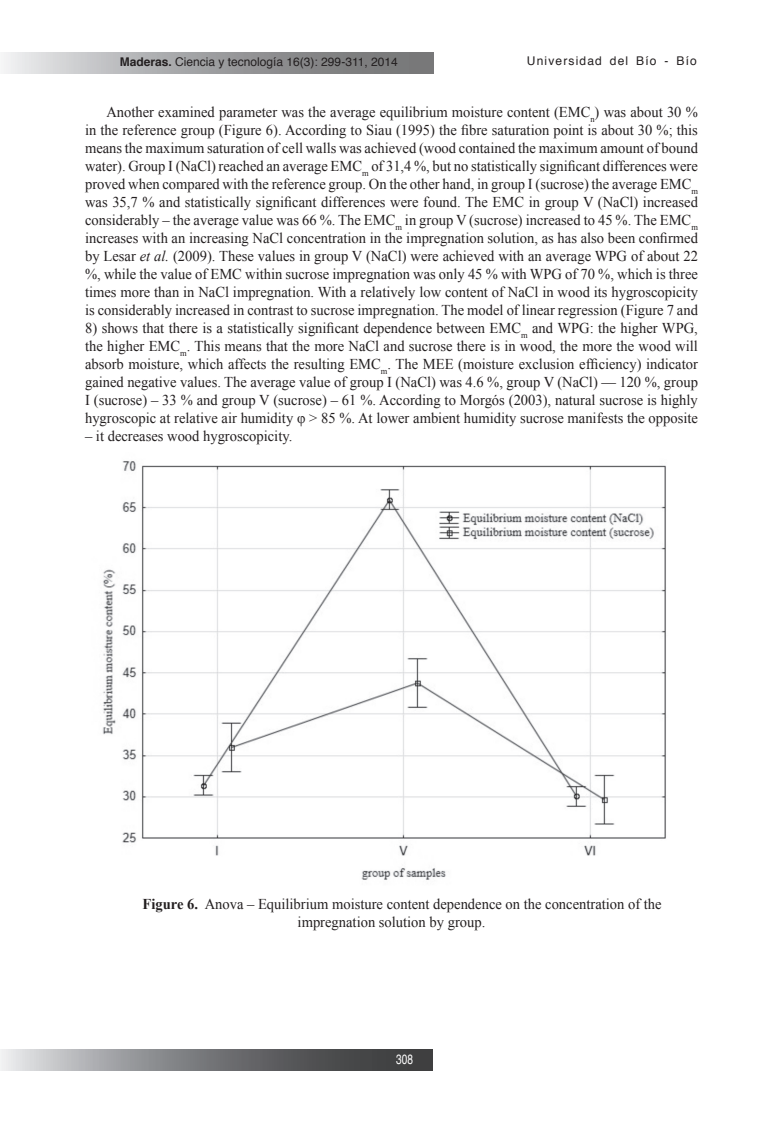
<style>
.page{position:relative;width:783px;height:1144px;background:#fff}
.page>*{position:absolute;margin:0;border:0;box-sizing:border-box;transform-origin:0 0}
.t1{font:15px/18px "Times New Roman";color:#231f20;text-align:justify}
.t2{font:13.5px "Helvetica";color:#fff;scale:.75 1}
.t3{font:12px "Helvetica";color:#231f20}
.t4{font:12px "Helvetica";letter-spacing:.095em;color:#231f20}
.s1{font-weight:700}
.s2{font-style:italic}
</style>
<div class="page">
<svg style="left:0;top:1050px;width:432px;height:20px;background:#7d7e80"></svg>
<svg style="left:3px;top:53px;width:430px;height:20px;background:#a3a4a5"></svg>
<img style="left:102px;top:461px;width:564px;height:419px">
<p class="t3" style="left:120px;top:53px;width:279px"><span class="s1">Maderas.</span> Ciencia y tecnología 16(3): 299-311, 2014</p>
<p class="t4" style="left:526px;top:52px;width:171px">Universidad del Bío - Bío</p>
<p class="t1" style="left:85px;top:102px;width:614px;text-indent:21px">Another examined parameter was the average equilibrium moisture content (EMC<sub>n</sub>) was about 30 % in the reference group (Figure 6). According to Siau (1995) the fibre saturation point is about 30 %; this means the maximum saturation of cell walls was achieved (wood contained the maximum amount of bound water). Group I (NaCl) reached an average EMC<sub>m</sub> of 31,4 %, but no statistically significant differences were proved when compared with the reference group. On the other hand, in group I (sucrose) the average EMC<sub>m </sub>was 35,7 % and statistically significant differences were found. The EMC in group V (NaCl) increased considerably – the average value was 66 %. The EMC<sub>m</sub> in group V (sucrose) increased to 45 %. The EMC<sub>m </sub>increases with an increasing NaCl concentration in the impregnation solution, as has also been confirmed by Lesar <span class="s2">et al.</span> (2009). These values in group V (NaCl) were achieved with an average WPG of about 22 %, while the value of EMC within sucrose impregnation was only 45 % with WPG of 70 %, which is three times more than in NaCl impregnation. With a relatively low content of NaCl in wood its hygroscopicity is considerably increased in contrast to sucrose impregnation. The model of linear regression (Figure 7 and</p>
<p class="t1" style="left:85px;top:318px;width:614px">8) shows that there is a statistically significant dependence between EMC<sub>m</sub> and WPG: the higher WPG, the higher EMC<sub>m</sub>. This means that the more NaCl and sucrose there is in wood, the more the wood will absorb moisture, which affects the resulting EMC<sub>m</sub>. The MEE (moisture exclusion efficiency) indicator gained negative values. The average value of group I (NaCl) was 4.6 %, group V (NaCl) — 120 %, group I (sucrose) – 33 % and group V (sucrose) – 61 %. According to Morgós (2003), natural sucrose is highly hygroscopic at relative air humidity φ &gt; 85 %. At lower ambient humidity sucrose manifests the opposite</p>
<p class="t1" style="left:85px;top:426px;width:209px">– it decreases wood hygroscopicity.</p>
<p class="t1" style="left:297px;top:894px;width:365px;text-indent:-155px"><span class="s1">Figure 6.</span> Anova – Equilibrium moisture content dependence on the concentration of the impregnation solution by group.</p>
<p class="t2" style="left:396px;top:1049px;width:24px">308</p>
</div>
